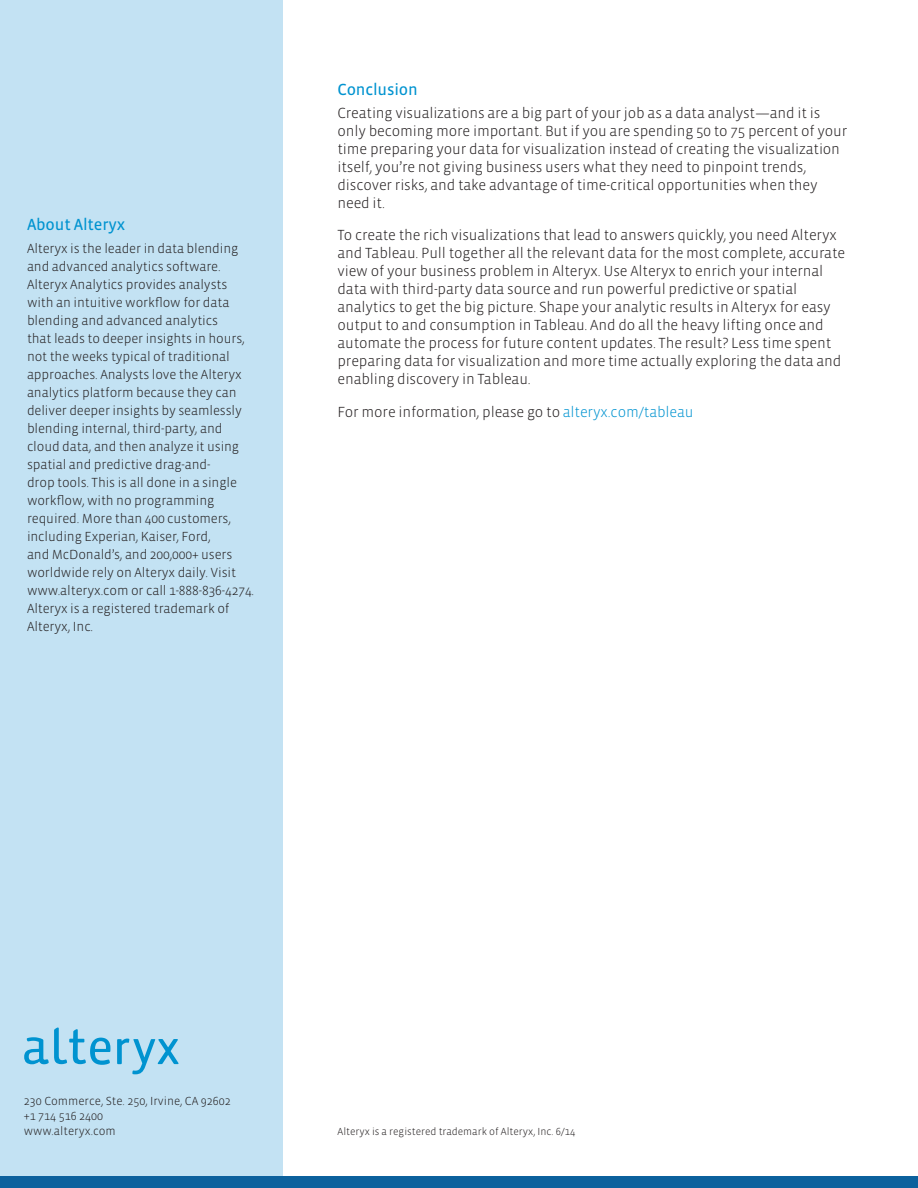
<style>
.page{position:relative;width:918px;height:1188px;background:#fff}
.page>*{position:absolute;margin:0;border:0;box-sizing:border-box;transform-origin:0 0}
.t1{font:16.5px "Vista Sans OT";letter-spacing:-.01em;color:#0093d0}
.t2{font:300 15px/18px "Vista Sans OT";letter-spacing:-.01em;color:#231f20}
.t3{font:300 13.5px/18px "Vista Sans OT";letter-spacing:-.01em;color:#231f20}
.t4{font:300 12px/15px "Vista Sans OT";color:#231f20}
.t5{font:300 10.5px "Vista Sans OT";color:#231f20}
.s1{color:#0093d0}
</style>
<div class="page">
<div style="left:0;top:0;width:283px;height:1181px;background:#c3e2f3"></div>
<svg style="left:117px;top:1039px;width:61px;height:35px"></svg>
<svg style="left:24px;top:1028px;width:86px;height:37px"></svg>
<div style="left:0;top:1176px;width:918px;height:12px;background:#0c619d"></div>
<p class="t1" style="left:27px;top:216px;width:100px">About Alteryx</p>
<p class="t3" style="left:27px;top:240px;width:229px">Alteryx is the leader in data blending and advanced analytics software.<br>Alteryx Analytics provides analysts with an intuitive workflow for data blending and advanced analytics<br>that leads to deeper insights in hours, not the weeks typical of traditional approaches. Analysts love the Alteryx analytics platform because they can deliver deeper insights by seamlessly blending internal, third-party, and cloud data, and then analyze it using spatial and predictive drag-and-<br>drop tools. This is all done in a single workflow, with no programming required. More than 400 customers, including Experian, Kaiser, Ford,<br>and McDonald’s, and 200,000+ users worldwide rely on Alteryx daily. Visit www.alteryx.com or call 1-888-836-4274.<br>Alteryx is a registered trademark of Alteryx, Inc.</p>
<p class="t1" style="left:338px;top:81px;width:82px">Conclusion</p>
<p class="t2" style="left:338px;top:105px;width:511px">Creating visualizations are a big part of your job as a data analyst—and it is only becoming more important. But if you are spending 50 to 75 percent of your time preparing your data for visualization instead of creating the visualization itself, you’re not giving business users what they need to pinpoint trends, discover risks, and take advantage of time-critical opportunities when they need it.</p>
<p class="t2" style="left:338px;top:227px;width:509px">To create the rich visualizations that lead to answers quickly, you need Alteryx and Tableau. Pull together all the relevant data for the most complete, accurate view of your business problem in Alteryx. Use Alteryx to enrich your internal data with third-party data source and run powerful predictive or spatial analytics to get the big picture. Shape your analytic results in Alteryx for easy output to and consumption in Tableau. And do all the heavy lifting once and automate the process for future content updates. The result? Less time spent preparing data for visualization and more time actually exploring the data and enabling discovery in Tableau.</p>
<p class="t2" style="left:338px;top:403px;width:358px">For more information, please go to <span class="s1">alteryx.com/tableau</span></p>
<p class="t4" style="left:24px;top:1094px;width:208px">230 Commerce, Ste. 250, Irvine, CA 92602 +1 714 516 2400<br>www.alteryx.com</p>
<p class="t5" style="left:338px;top:1126px;width:239px">Alteryx is a registered trademark of Alteryx, Inc. 6/14</p>
</div>
